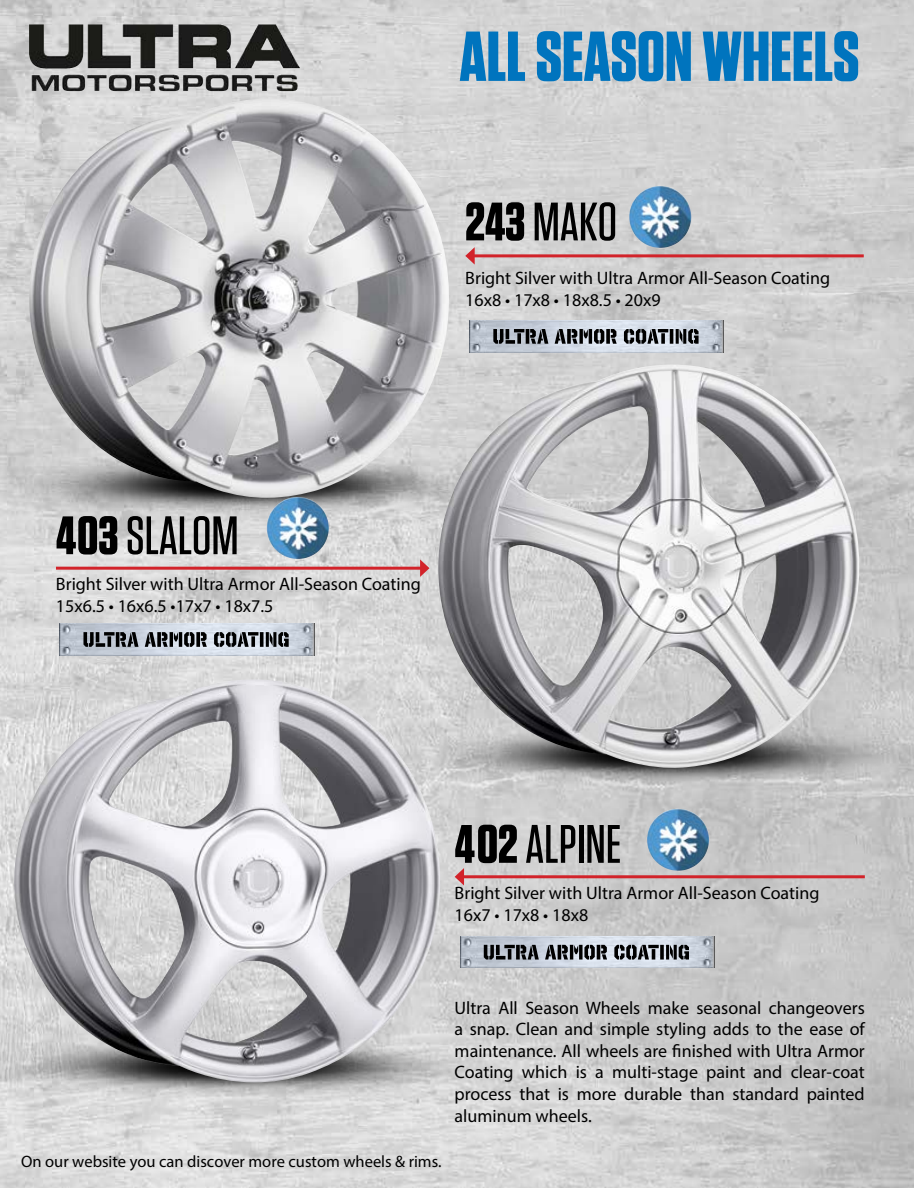
<style>
.page{position:relative;width:914px;height:1188px;background:#fff}
.page>*{position:absolute;margin:0;border:0;box-sizing:border-box;transform-origin:0 0}
.t1{font:700 70.5px "Tungsten";color:#0074be}
.t2{font:500 54px "Tungsten";color:#000}
.t3{font:18px/21.6px "Myriad Pro";color:#000}
.t4{font:16.5px "Myriad Pro";color:#000}
.s1{font-weight:700}
</style>
<div class="page">
<img style="left:0;top:0;width:913px;height:1188px">
<img style="left:0;top:418px;width:438px;height:127px">
<img style="left:0;top:1001px;width:516px;height:126px">
<img style="left:440px;top:689px;width:473px;height:126px">
<img style="left:438px;top:365px;width:420px;height:404px">
<img style="left:27px;top:99px;width:423px;height:399px">
<img style="left:12px;top:679px;width:428px;height:403px">
<img style="left:646px;top:809px;width:36px;height:62px">
<img style="left:266px;top:497px;width:36px;height:62px">
<img style="left:629px;top:186px;width:38px;height:62px">
<hr style="left:461px;top:875px;width:403px;height:3px;background:#d2232a">
<svg style="left:454px;top:868px;width:10px;height:18px"></svg>
<hr style="left:472px;top:254px;width:391px;height:3px;background:#d2232a">
<svg style="left:465px;top:247px;width:9px;height:18px"></svg>
<hr style="left:56px;top:567px;width:366px;height:3px;background:#d2232a">
<svg style="left:420px;top:559px;width:9px;height:18px"></svg>
<img style="left:460px;top:936px;width:254px;height:32px">
<svg style="left:483px;top:945px;width:205px;height:15px;background:#62666b"></svg>
<img style="left:469px;top:320px;width:254px;height:32px">
<svg style="left:493px;top:329px;width:205px;height:15px;background:#61656a"></svg>
<img style="left:60px;top:623px;width:254px;height:32px">
<svg style="left:83px;top:632px;width:205px;height:15px;background:#61656a"></svg>
<img style="left:234px;top:25px;width:66px;height:43px">
<h1 class="t1" style="left:459px;top:19px;width:401px">ALL SEASON WHEELS</h1>
<h2 class="t2" style="left:465px;top:194px;width:153px"><span class="s1">243</span> MAKO</h2>
<p class="t3" style="left:465px;top:267px;width:366px">Bright Silver with Ultra Armor All-Season Coating<br>16x8 • 17x8 • 18x8.5 • 20x9</p>
<h2 class="t2" style="left:56px;top:507px;width:184px"><span class="s1">403</span> SLALOM</h2>
<p class="t3" style="left:56px;top:573px;width:366px">Bright Silver with Ultra Armor All-Season Coating<br>15x6.5 • 16x6.5 •17x7 • 18x7.5</p>
<h2 class="t2" style="left:454px;top:816px;width:168px"><span class="s1">402</span> ALPINE</h2>
<p class="t3" style="left:454px;top:882px;width:366px">Bright Silver with Ultra Armor All-Season Coating<br>16x7 • 17x8 • 18x8</p>
<p class="t4" style="left:21px;top:1151px;width:422px">On our website you can discover more custom wheels &amp; rims.</p>
<p class="t3" style="left:454px;top:996px;width:411px;text-align:justify">Ultra All Season Wheels make seasonal changeovers a snap. Clean and simple styling adds to the ease of maintenance. All wheels are finished with Ultra Armor Coating which is a multi-stage paint and clear-coat process that is more durable than standard painted aluminum wheels.</p>
</div>
